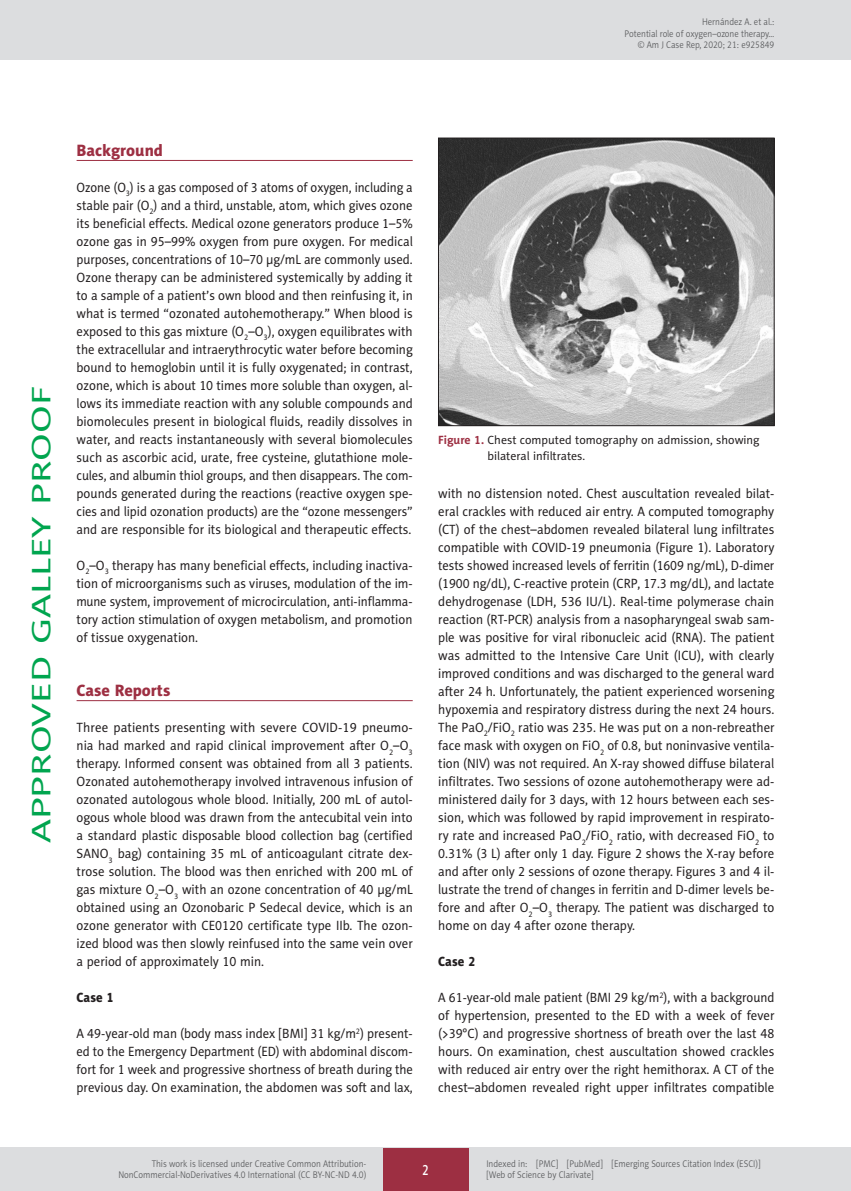
<style>
.page{position:relative;width:851px;height:1191px;background:#fff}
.page>*{position:absolute;margin:0;border:0;box-sizing:border-box;transform-origin:0 0}
.t1{font:27px "Naomi Sans EFN";color:#00a54f;scale:1.5 1}
.AJCR_Headline_1{font:16.5px "Naomi Sans EFN Heavy";color:#9d2f42}
.AJCR_e-PAGINA{font:15px "Naomi Sans EFN Medium";color:#fff;scale:.8 1}
.AJCR_Body{font:13.5px/18px "Naomi Sans EFN";color:#231f20;text-align:justify;scale:.95 1}
.AJCR_Body-2{font:13.5px/18px "Naomi Sans EFN";color:#231f20;text-align:justify;scale:.93 1}
.AJCR_Body-3{font:13.5px/18px "Naomi Sans EFN";color:#231f20;text-align:justify;scale:.96 1}
.AJCR_Body-4{font:13.5px/18px "Naomi Sans EFN";color:#231f20;text-align:justify;scale:.94 1}
.AJCR_Headline_2{font:13.5px "Naomi Sans EFN Heavy";color:#231f20;scale:.95 1}
.AJCR_Rycina_tytul{font:12px/15.8px "Naomi Sans EFN";color:#231f20}
.AJCR_pagina_zywa{font:9.75px/11.2px "Naomi Sans EFN Light";color:#57585a;text-align:right;scale:.9 1}
.AJCR_pagina_sygnatur{font:9.75px "Naomi Sans EFN Light";color:#57585a;scale:.9 1}
.s1{font-weight:700;color:#9d2f42}
</style>
<div class="page">
<hr style="left:77px;top:160px;width:335px;height:1px;background:#9d2f42">
<hr style="left:77px;top:700px;width:335px;height:1px;background:#9d2f42">
<img style="left:440px;top:140px;width:332px;height:284px">
<div style="left:438px;top:138px;width:336px;height:288px;border:1px solid #231f20"></div>
<div style="left:0;top:0;width:850px;height:60px;background:#dcdddf"></div>
<hr style="left:850px;top:0;width:1px;height:60px;background:#dcdddf">
<div style="left:0;top:1148px;width:850px;height:43px;background:#dcdddf"></div>
<div style="left:383px;top:1147px;width:85px;height:43px;background:#9d2f42"></div>
<p class="AJCR_pagina_zywa" style="left:624px;top:16px;width:168px">Hernández A. et al.:<br>Potential role of oxygen–ozone therapy…</p>
<p class="AJCR_pagina_sygnatur" style="left:637px;top:39px;width:153px">© Am J Case Rep, 2020; 21: e925849</p>
<h1 class="t1" style="left:26px;top:843px;width:306px;rotate:-90deg">APPROVED GALLEY PROOF</h1>
<p class="AJCR_Headline_1" style="left:77px;top:140px;width:88px">Background</p>
<p class="AJCR_Body-2" style="left:77px;top:178px;width:363px">Ozone (O<sub>3</sub>) is a gas composed of 3 atoms of oxygen, including a stable pair (O<sub>2</sub>) and a third, unstable, atom, which gives ozone its beneficial effects. Medical ozone generators produce 1–5% ozone gas in 95–99% oxygen from pure oxygen. For medical purposes, concentrations of 10–70 μg/mL are commonly used.<br>Ozone therapy can be administered systemically by adding it to a sample of a patient’s own blood and then reinfusing it, in what is termed “ozonated autohemotherapy.” When blood is exposed to this gas mixture (O<sub>2</sub>–O<sub>3</sub>), oxygen equilibrates with the extracellular and intraerythrocytic water before becoming bound to hemoglobin until it is fully oxygenated; in contrast, ozone, which is about 10 times more soluble than oxygen, al&shy;lows its immediate reaction with any soluble compounds and biomolecules present in biological fluids, readily dissolves in water, and reacts instantaneously with several biomolecules such as ascorbic acid, urate, free cysteine, glutathione mole&shy;cules, and albumin thiol groups, and then disappears. The com&shy;pounds generated during the reactions (reactive oxygen spe&shy;cies and lipid ozonation products) are the “ozone messengers” and are responsible for its biological and therapeutic effects.</p>
<p class="AJCR_Body" style="left:77px;top:556px;width:355px">O<sub>2</sub>–O<sub>3</sub> therapy has many beneficial effects, including inactiva&shy;tion of microorganisms such as viruses, modulation of the im&shy;mune system, improvement of microcirculation, anti-inflamma&shy;tory action stimulation of oxygen metabolism, and promotion of tissue oxygenation.</p>
<p class="AJCR_Headline_1" style="left:77px;top:680px;width:95px">Case Reports</p>
<p class="AJCR_Body-3" style="left:77px;top:718px;width:351px">Three patients presenting with severe COVID-19 pneumo&shy;nia had marked and rapid clinical improvement after O<sub>2</sub>–O<sub>3 </sub>therapy. Informed consent was obtained from all 3 patients.<br>Ozonated autohemotherapy involved intravenous infusion of ozonated autologous whole blood. Initially, 200 mL of autol&shy;ogous whole blood was drawn from the antecubital vein into a standard plastic disposable blood collection bag (certified SANO<sub>3</sub> bag) containing 35 mL of anticoagulant citrate dex&shy;trose solution. The blood was then enriched with 200 mL of gas mixture O<sub>2</sub>–O<sub>3</sub> with an ozone concentration of 40 μg/mL obtained using an Ozonobaric P Sedecal device, which is an ozone generator with CE0120 certificate type IIb. The ozon&shy;ized blood was then slowly reinfused into the same vein over a period of approximately 10 min.</p>
<p class="AJCR_Headline_2" style="left:77px;top:989px;width:41px">Case 1</p>
<p class="AJCR_Body-4" style="left:77px;top:1024px;width:359px">A 49-year-old man (body mass index [BMI] 31 kg/m<sup>2</sup>) present&shy;ed to the Emergency Department (ED) with abdominal discom&shy;fort for 1 week and progressive shortness of breath during the previous day. On examination, the abdomen was soft and lax,</p>
<p class="AJCR_Rycina_tytul" style="left:487px;top:432px;width:273px;text-indent:-49px"><span class="s1">Figure 1.</span> Chest computed tomography on admission, showing bilateral infiltrates.</p>
<p class="AJCR_Body" style="left:438px;top:484px;width:355px">with no distension noted. Chest auscultation revealed bilat&shy;eral crackles with reduced air entry. A computed tomography (CT) of the chest–abdomen revealed bilateral lung infiltrates compatible with COVID-19 pneumonia (Figure 1). Laboratory tests showed increased levels of ferritin (1609 ng/mL), D-dimer (1900 ng/dL), C-reactive protein (CRP, 17.3 mg/dL), and lactate dehydrogenase (LDH, 536 IU/L). Real-time polymerase chain reaction (RT-PCR) analysis from a nasopharyngeal swab sam&shy;ple was positive for viral ribonucleic acid (RNA). The patient was admitted to the Intensive Care Unit (ICU), with clearly improved conditions and was discharged to the general ward after 24 h. Unfortunately, the patient experienced worsening hypoxemia and respiratory distress during the next 24 hours.<br>The PaO<sub>2</sub>/FiO<sub>2</sub> ratio was 235. He was put on a non-rebreather face mask with oxygen on FiO<sub>2</sub> of 0.8, but noninvasive ventila&shy;tion (NIV) was not required. An X-ray showed diffuse bilateral infiltrates. Two sessions of ozone autohemotherapy were ad&shy;ministered daily for 3 days, with 12 hours between each ses&shy;sion, which was followed by rapid improvement in respirato&shy;ry rate and increased PaO<sub>2</sub>/FiO<sub>2</sub> ratio, with decreased FiO<sub>2</sub> to 0.31% (3 L) after only 1 day. Figure 2 shows the X-ray before and after only 2 sessions of ozone therapy. Figures 3 and 4 il&shy;lustrate the trend of changes in ferritin and D-dimer levels be&shy;fore and after O<sub>2</sub>–O<sub>3</sub> therapy. The patient was discharged to home on day 4 after ozone therapy.</p>
<p class="AJCR_Headline_2" style="left:438px;top:953px;width:41px">Case 2</p>
<p class="AJCR_Body-4" style="left:438px;top:988px;width:359px">A 61-year-old male patient (BMI 29 kg/m<sup>2</sup>), with a background of hypertension, presented to the ED with a week of fever (&gt;39°C) and progressive shortness of breath over the last 48 hours. On examination, chest auscultation showed crackles with reduced air entry over the right hemithorax. A CT of the chest–abdomen revealed right upper infiltrates compatible</p>
<p class="AJCR_pagina_zywa" style="left:118px;top:1158px;width:277px">This work is licensed under Creative Common Attribution-<br>NonCommercial-NoDerivatives 4.0 International (CC BY-NC-ND 4.0)</p>
<p class="AJCR_e-PAGINA" style="left:422px;top:1160px;width:10px">2</p>
<p class="AJCR_pagina_zywa" style="left:486px;top:1158px;width:306px;text-align:left">Indexed in: [PMC] [PubMed] [Emerging Sources Citation Index (ESCI)] [Web of Science by Clarivate]</p>
</div>
